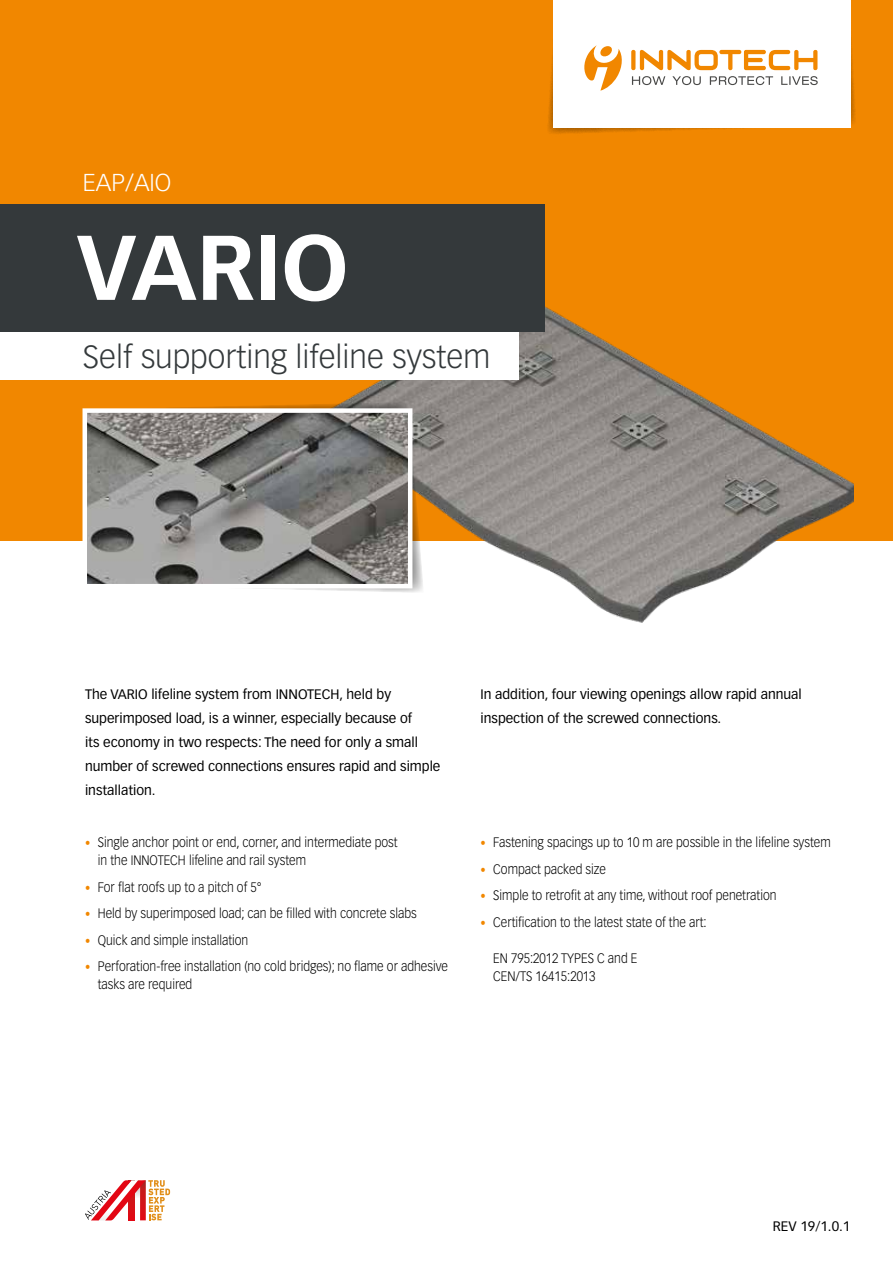
<style>
.page{position:relative;width:893px;height:1263px;background:#fff}
.page>*{position:absolute;margin:0;border:0;box-sizing:border-box;transform-origin:0 0}
.t1{font:700 90px "Vectora LT Pro";color:#fff}
.t2{font:300 31.5px "Vectora LT Pro";color:#34393b}
.t3{font:300 24px "Vectora LT Pro";color:#fff}
.t4{font:300 13.5px/18px "Vectora LT Std";color:#000;scale:.9 1}
.t5{font:13.5px/24px "Vectora LT Pro";color:#000}
.s1{font-size:11.7px;color:#f18700}
</style>
<div class="page">
<div style="left:0;top:0;width:893px;height:540px;background:#f18700"></div>
<img style="left:329px;top:292px;width:525px;height:331px">
<svg style="left:261px;top:402px;width:163px;height:191px"></svg>
<svg style="left:80px;top:406px;width:335px;height:185px;background:#8f8c87"></svg>
<svg style="left:548px;top:0;width:307px;height:134px;background:#faecda"></svg>
<div style="left:0;top:332px;width:519px;height:47px;background:#fff"></div>
<div style="left:0;top:204px;width:544px;height:128px;background:#34393b"></div>
<svg style="left:85px;top:1180px;width:85px;height:40px"></svg>
<h3 class="t3" style="left:83px;top:168px;width:90px">EAP/AIO</h3>
<h1 class="t1" style="left:77px;top:213px;width:273px">VARIO</h1>
<h2 class="t2" style="left:83px;top:337px;width:409px">Self supporting lifeline system</h2>
<p class="t5" style="left:85px;top:682px;width:357px">The VARIO lifeline system from INNOTECH, held by superimposed load, is a winner, especially because of<br>its economy in two respects: The need for only a small number of screwed connections ensures rapid and simple installation.</p>
<p class="t5" style="left:480px;top:682px;width:323px">In addition, four viewing openings allow rapid annual inspection of the screwed connections.</p>
<p class="t4" style="left:98px;top:833px;width:335px;text-indent:-13px"><span class="s1">•</span> Single anchor point or end, corner, and intermediate post in the INNOTECH lifeline and rail system</p>
<p class="t4" style="left:85px;top:878px;width:198px"><span class="s1">•</span> For flat roofs up to a pitch of 5°</p>
<p class="t4" style="left:85px;top:904px;width:370px"><span class="s1">•</span> Held by superimposed load; can be filled with concrete slabs</p>
<p class="t4" style="left:85px;top:931px;width:183px"><span class="s1">•</span> Quick and simple installation</p>
<p class="t4" style="left:98px;top:957px;width:391px;text-indent:-13px"><span class="s1">•</span> Perforation-free installation (no cold bridges); no flame or adhesive tasks are required</p>
<p class="t4" style="left:480px;top:833px;width:391px"><span class="s1">•</span> Fastening spacings up to 10 m are possible in the lifeline system</p>
<p class="t4" style="left:480px;top:860px;width:141px"><span class="s1">•</span> Compact packed size</p>
<p class="t4" style="left:480px;top:886px;width:330px"><span class="s1">•</span> Simple to retrofit at any time, without roof penetration</p>
<p class="t4" style="left:480px;top:913px;width:253px"><span class="s1">•</span> Certification to the latest state of the art:</p>
<p class="t4" style="left:493px;top:949px;width:162px">EN 795:2012 TYPES C and E<br>CEN/TS 16415:2013</p>
<p class="t5" style="left:773px;top:1214px;width:79px">REV 19/1.0.1</p>
</div>
